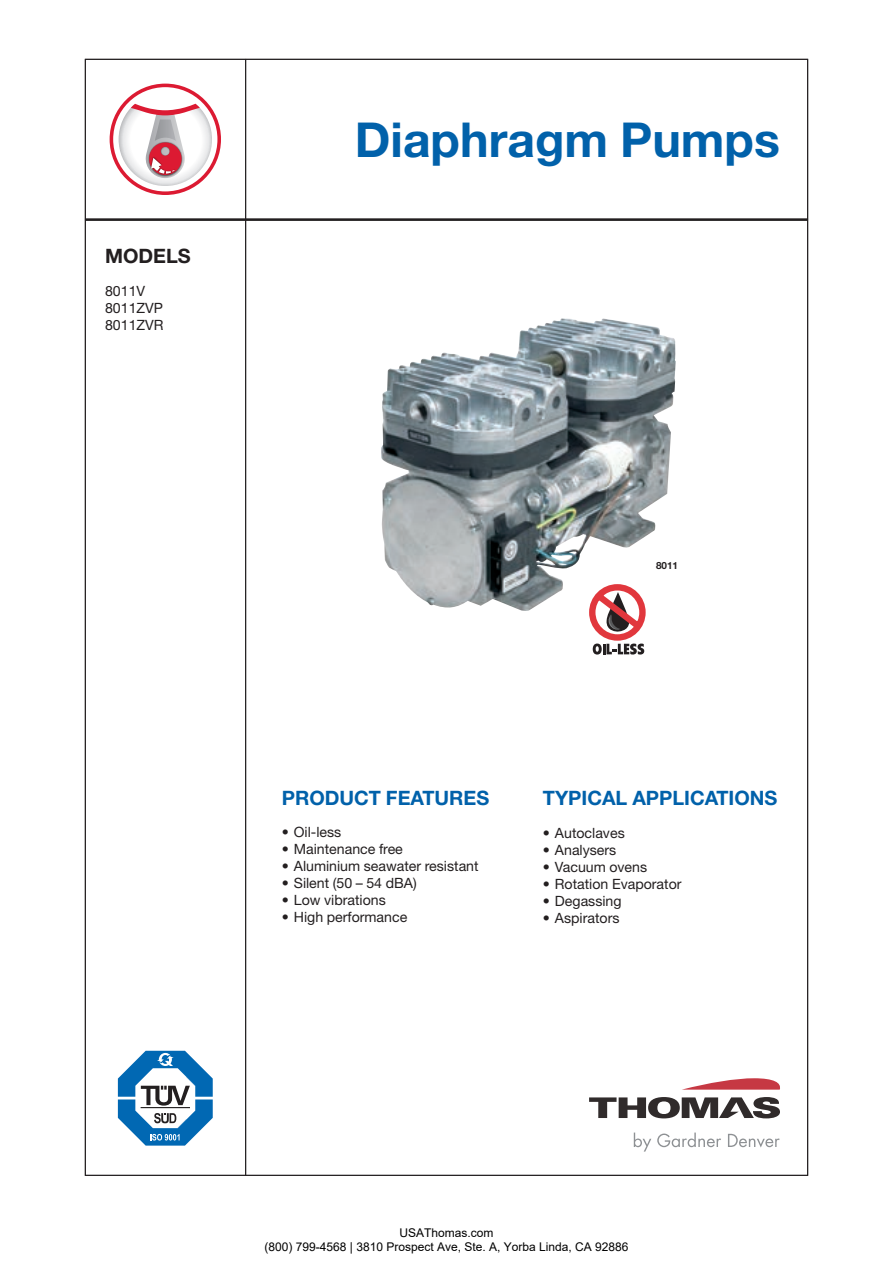
<style>
.page{position:relative;width:893px;height:1263px;background:#fff}
.page>*{position:absolute;margin:0;border:0;box-sizing:border-box;transform-origin:0 0}
.t1{font:700 48.15px "Helvetica Neue";color:#0161aa}
.t2{font:700 19.8px "Helvetica Neue";color:#0161aa}
.t3{font:700 19.8px "Helvetica Neue";color:#231f20}
.t4{font:14.1px/17px "Helvetica Neue";color:#231f20}
.t5{font:12px/14.4px "Arial";color:#000;text-align:center}
.t6{font:700 9.9px "Helvetica Neue";color:#231f20}
</style>
<div class="page">
<svg style="left:118px;top:1051px;width:95px;height:94px"></svg>
<img style="left:381px;top:318px;width:295px;height:293px">
<hr style="left:85px;top:219px;width:723px;height:2px;background:#231f20">
<hr style="left:245px;top:59px;width:1px;height:1117px;background:#231f20">
<svg style="left:589px;top:584px;width:57px;height:70px"></svg>
<svg style="left:682px;top:1078px;width:98px;height:12px"></svg>
<svg style="left:589px;top:1097px;width:191px;height:21px"></svg>
<svg style="left:634px;top:1132px;width:17px;height:19px"></svg>
<svg style="left:657px;top:1132px;width:64px;height:15px"></svg>
<svg style="left:728px;top:1134px;width:52px;height:13px"></svg>
<svg style="left:110px;top:84px;width:111px;height:111px"></svg>
<div style="left:113px;top:87px;width:104px;height:104px;background:#fff;border-radius:50%"></div>
<svg style="left:119px;top:104px;width:93px;height:82px"></svg>
<h2 class="t3" style="left:105px;top:243px;width:87px">MODELS</h2>
<p class="t4" style="left:105px;top:282px;width:60px">8011V<br>8011ZVP<br>8011ZVR</p>
<h1 class="t1" style="left:355px;top:110px;width:426px">Diaphragm Pumps</h1>
<p class="t6" style="left:656px;top:560px;width:24px">8011</p>
<h2 class="t2" style="left:282px;top:786px;width:209px">PRODUCT FEATURES</h2>
<p class="t4" style="left:282px;top:823px;width:61px">• Oil-less</p>
<p class="t4" style="left:282px;top:840px;width:123px">• Maintenance free</p>
<p class="t4" style="left:282px;top:857px;width:198px">• Aluminium seawater resistant</p>
<p class="t4" style="left:282px;top:874px;width:136px">• Silent (50 – 54 dBA)</p>
<p class="t4" style="left:282px;top:891px;width:106px">• Low vibrations</p>
<p class="t4" style="left:282px;top:908px;width:127px">• High performance</p>
<h2 class="t2" style="left:543px;top:786px;width:236px">TYPICAL APPLICATIONS</h2>
<p class="t4" style="left:543px;top:824px;width:83px">• Autoclaves</p>
<p class="t4" style="left:543px;top:841px;width:75px">• Analysers</p>
<p class="t4" style="left:543px;top:858px;width:106px">• Vacuum ovens</p>
<p class="t4" style="left:543px;top:875px;width:140px">• Rotation Evaporator</p>
<p class="t4" style="left:543px;top:892px;width:80px">• Degassing</p>
<p class="t4" style="left:543px;top:909px;width:78px">• Aspirators</p>
<p class="t5" style="left:264px;top:1225px;width:366px">USAThomas.com<br>(800) 799-4568 | 3810 Prospect Ave, Ste. A, Yorba Linda, CA 92886</p>
</div>
